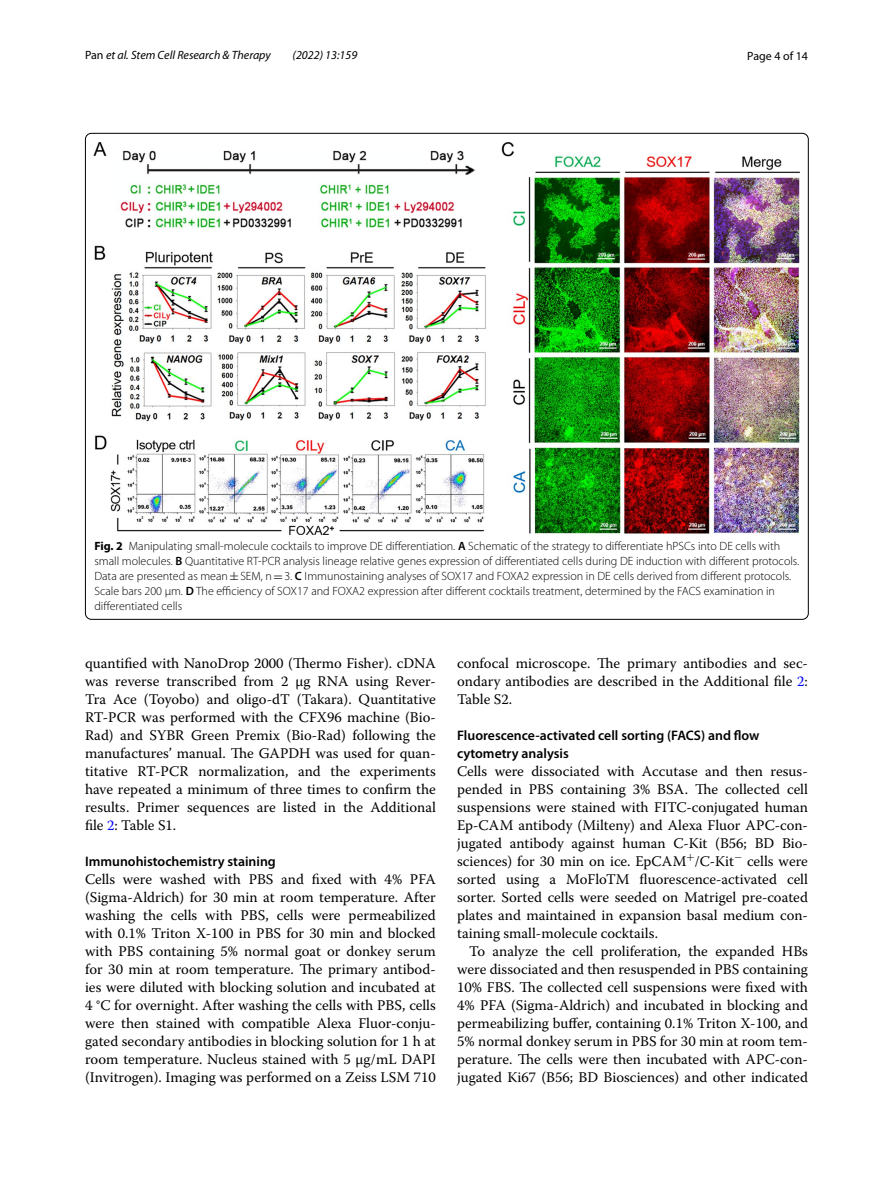
<style>
.page{position:relative;width:893px;height:1187px;background:#fff}
.page>*{position:absolute;margin:0;border:0;box-sizing:border-box;transform-origin:0 0}
.t1{font:14.7px/18px "Warnock Pro";color:#000;text-align:justify}
.t2{font:600 13.8px/18px "Myriad Pro";color:#000}
.t3{font:300 12px/15px "Myriad Pro";color:#000}
.t4{font:italic 12px "Myriad Pro";color:#000}
.t5{font:12px "Myriad Pro";color:#000}
.s1{font-style:normal}
.s2{font-weight:700}
.s3{font-weight:600}
.s4{font-family:"MTSY";font-weight:400}
.s5{color:#00f}
</style>
<div class="page">
<img style="left:94px;top:142px;width:706px;height:392px">
<p class="t4" style="left:85px;top:48px;width:187px"><span class="s1">Pan</span> et al. Stem Cell Research &amp; Therapy</p>
<p class="t4" style="left:293px;top:48px;width:66px">(2022) 13:159</p>
<p class="t5" style="left:747px;top:48px;width:62px">Page 4 of 14</p>
<p class="t3" style="left:94px;top:538px;width:706px"><span class="s2">Fig. 2</span> Manipulating small-molecule cocktails to improve DE differentiation. <span class="s3">A</span> Schematic of the strategy to differentiate hPSCs into DE cells with small molecules. <span class="s3">B</span> Quantitative RT-PCR analysis lineage relative genes expression of differentiated cells during DE induction with different protocols.<br>Data are presented as mean<span class="s4">±</span>SEM, n<span class="s4">=</span>3. <span class="s3">C</span> Immunostaining analyses of SOX17 and FOXA2 expression in DE cells derived from different protocols.<br>Scale bars 200 μm. <span class="s3">D</span> The efficiency of SOX17 and FOXA2 expression after different cocktails treatment, determined by the FACS examination in differentiated cells</p>
<p class="t1" style="left:85px;top:654px;width:352px">quantified with NanoDrop 2000 (Thermo Fisher). cDNA was reverse transcribed from 2 μg RNA using Rever-Tra Ace (Toyobo) and oligo-dT (Takara). Quantitative RT-PCR was performed with the CFX96 machine (Bio-Rad) and SYBR Green Premix (Bio-Rad) following the manufactures’ manual. The GAPDH was used for quan&shy;titative RT-PCR normalization, and the experiments have repeated a minimum of three times to confirm the results. Primer sequences are listed in the Additional file <span class="s5">2</span>: Table S1.</p>
<p class="t2" style="left:85px;top:852px;width:192px">Immunohistochemistry staining</p>
<p class="t1" style="left:85px;top:870px;width:352px">Cells were washed with PBS and fixed with 4% PFA (Sigma-Aldrich) for 30 min at room temperature. After washing the cells with PBS, cells were permeabilized with 0.1% Triton X-100 in PBS for 30 min and blocked with PBS containing 5% normal goat or donkey serum for 30 min at room temperature. The primary antibod&shy;ies were diluted with blocking solution and incubated at 4 °C for overnight. After washing the cells with PBS, cells were then stained with compatible Alexa Fluor-conju&shy;gated secondary antibodies in blocking solution for 1 h at room temperature. Nucleus stained with 5 μg/mL DAPI (Invitrogen). Imaging was performed on a Zeiss LSM 710</p>
<p class="t1" style="left:457px;top:654px;width:352px">confocal microscope. The primary antibodies and sec&shy;ondary antibodies are described in the Additional file <span class="s5">2</span>:<br>Table S2.</p>
<p class="t2" style="left:457px;top:726px;width:304px">Fluorescence‑activated cell sorting (FACS) and flow cytometry analysis</p>
<p class="t1" style="left:457px;top:762px;width:352px">Cells were dissociated with Accutase and then resus&shy;pended in PBS containing 3% BSA. The collected cell suspensions were stained with FITC-conjugated human Ep-CAM antibody (Milteny) and Alexa Fluor APC-con&shy;jugated antibody against human C-Kit (B56; BD Bio&shy;sciences) for 30 min on ice. EpCAM<sup>+</sup>/C-Kit<sup>−</sup> cells were sorted using a MoFloTM fluorescence-activated cell sorter. Sorted cells were seeded on Matrigel pre-coated plates and maintained in expansion basal medium con&shy;taining small-molecule cocktails.</p>
<p class="t1" style="left:457px;top:942px;width:352px;text-indent:12px">To analyze the cell proliferation, the expanded HBs were dissociated and then resuspended in PBS containing 10% FBS. The collected cell suspensions were fixed with 4% PFA (Sigma-Aldrich) and incubated in blocking and permeabilizing buffer, containing 0.1% Triton X-100, and 5% normal donkey serum in PBS for 30 min at room tem&shy;perature. The cells were then incubated with APC-con&shy;jugated Ki67 (B56; BD Biosciences) and other indicated</p>
</div>
